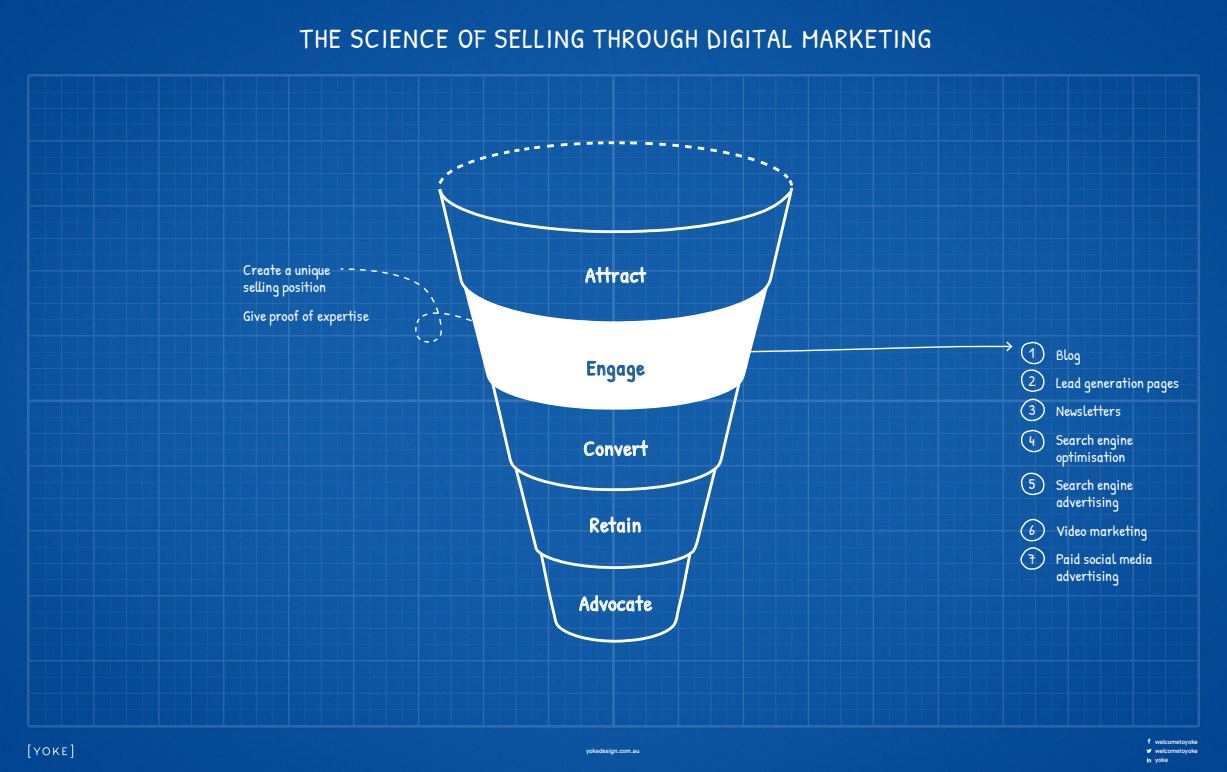
<style>
.page{position:relative;width:1227px;height:772px;background:#fff}
.page>*{position:absolute;margin:0;border:0;box-sizing:border-box;transform-origin:0 0}
.t1{font:28px "Patrick Hand";letter-spacing:.05em;color:#fff}
.t2{font:21px "Patrick Hand";letter-spacing:.02em;color:#fff}
.t3{font:21px "Patrick Hand";letter-spacing:.02em;color:#215e9e}
.t4{font:15px/28.3px "Patrick Hand";color:#fff}
.t5{font:600 6px/9.3px "Maison Neue";letter-spacing:-.01em;color:#fff;text-align:justify}
</style>
<div class="page">
<img style="left:0;top:0;width:1227px;height:771px">
<svg style="left:436px;top:184px;width:359px;height:73px;background:#1860aa"></svg>
<svg style="left:28px;top:744px;width:45px;height:13px"></svg>
<svg style="left:436px;top:140px;width:358px;height:95px;background:#2165ac"></svg>
<svg style="left:1019px;top:340px;width:28px;height:82px;background:#3170b2"></svg>
<svg style="left:1020px;top:428px;width:25px;height:25px"></svg>
<svg style="left:1020px;top:471px;width:25px;height:25px"></svg>
<svg style="left:1019px;top:517px;width:28px;height:53px"></svg>
<svg style="left:1146px;top:738px;width:6px;height:23px"></svg>
<svg style="left:339px;top:257px;width:674px;height:386px;background:#2e6fb2"></svg>
<h1 class="t1" style="left:300px;top:23px;width:633px">THE SCIENCE OF SELLING THROUGH DIGITAL MARKETING</h1>
<p class="t4" style="left:243px;top:262px;width:89px;line-height:17px">Create a unique selling position</p>
<p class="t4" style="left:243px;top:302px;width:127px">Give proof of expertise</p>
<h2 class="t2" style="left:585px;top:263px;width:62px">Attract</h2>
<h2 class="t3" style="left:587px;top:356px;width:59px">Engage</h2>
<h2 class="t2" style="left:583px;top:436px;width:66px">Convert</h2>
<h2 class="t2" style="left:590px;top:513px;width:53px">Retain</h2>
<h2 class="t2" style="left:579px;top:591px;width:74px">Advocate</h2>
<p class="t4" style="left:1028px;top:340px;width:9px;text-align:justify">1<br>2<br>3</p>
<p class="t4" style="left:1029px;top:427px;width:7px">4</p>
<p class="t4" style="left:1029px;top:470px;width:8px">5</p>
<p class="t4" style="left:1028px;top:516px;width:9px">6<br>7</p>
<p class="t4" style="left:1056px;top:341px;width:124px">Blog<br>Lead generation pages<br>Newsletters<br>Search engine</p>
<p class="t4" style="left:1056px;top:443px;width:78px">optimisation<br>Search engine</p>
<p class="t4" style="left:1056px;top:488px;width:98px">advertising<br>Video marketing<br>Paid social media</p>
<p class="t4" style="left:1056px;top:562px;width:64px">advertising</p>
<p class="t5" style="left:586px;top:746px;width:55px">yokedesign.com.au</p>
<p class="t5" style="left:1155px;top:736px;width:44px">welcometoyoke welcometoyoke yoke</p>
</div>
